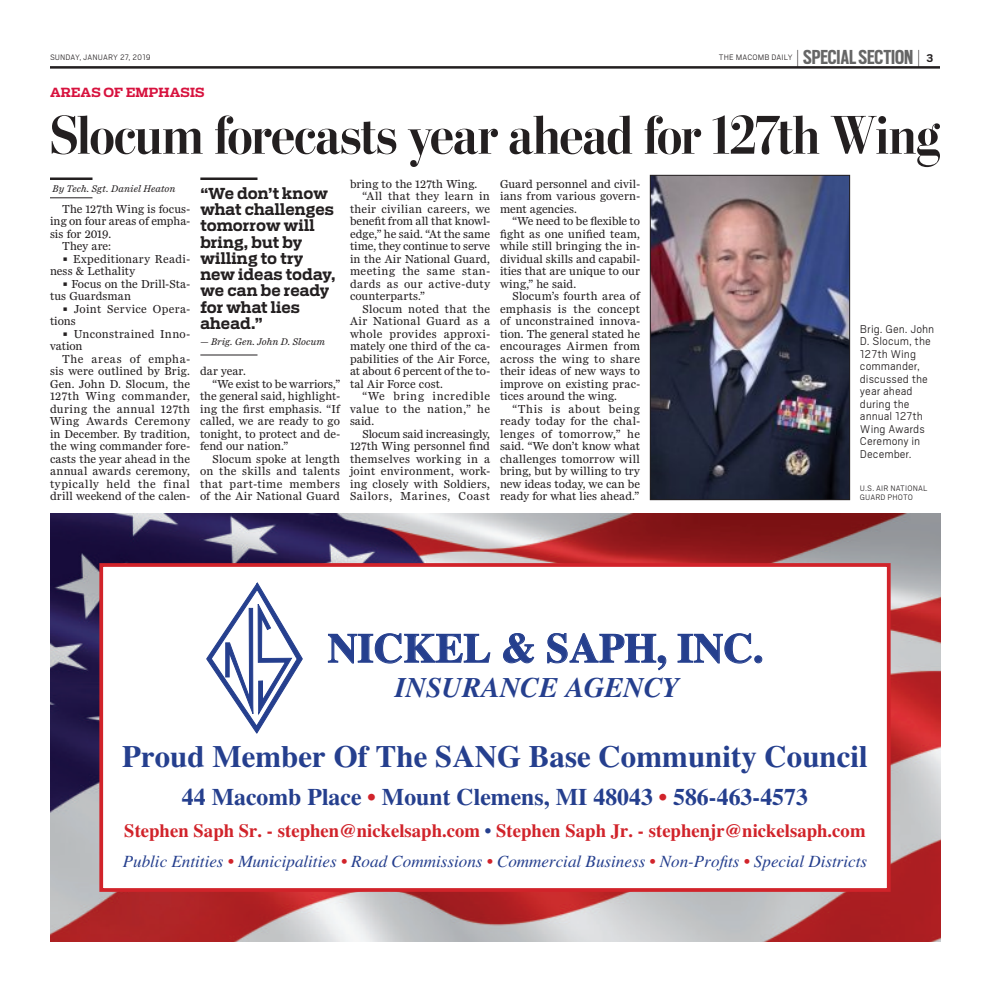
<style>
.page{position:relative;width:990px;height:990px;background:#fff}
.page>*{position:absolute;margin:0;border:0;box-sizing:border-box;transform-origin:0 0}
.t1{font:700 54.5px "Stilson Display";letter-spacing:-.01em;color:#231f20}
.t2{font:700 41.38px "Times";color:#253f8e}
.t3{font:700 31px "Times";color:#253f8e}
.t4{font:italic 700 28.25px "Times";color:#253f8e}
.t5{font:700 23.75px "Times";color:#253f8e}
.t6{font:700 22.5px "Scout Cond";color:#666}
.t7{font:700 18.75px "Times";color:#d1232a}
.t8{font:italic 17px "Times";color:#253f8e}
.t9{font:700 15px/16.2px "Receiver";letter-spacing:.005em;color:#231f20}
.t10{font:300 12.5px/12.5px "Cub Scout";color:#231f20}
.t11{font:700 12.5px "Receiver";letter-spacing:.01em;color:#d7123e}
.t12{font:12px/12.5px "Miller Daily Two";letter-spacing:.015em;color:#231f20}
.t13{font:12px "Miller Daily Two";letter-spacing:-.005em;color:#231f20}
.t14{font:12px "Miller Daily Two";letter-spacing:.035em;color:#231f20}
.t15{font:12px "Miller Daily Two";letter-spacing:.04em;color:#231f20}
.t16{font:12px "Miller Daily Two";letter-spacing:.055em;color:#231f20}
.t17{font:12px "Miller Daily Two";letter-spacing:.045em;color:#231f20}
.t18{font:12px "Miller Daily Two";letter-spacing:.05em;color:#231f20}
.t19{font:italic 10px "Miller Daily Two";letter-spacing:.015em;color:#231f20}
.t20{font:300 8.75px/8.8px "Cub Scout";letter-spacing:.01em;color:#231f20}
.s1{font-family:"Cub Scout";font-weight:300;font-size:21.5px;color:#231f20}
.s2{font-family:"Cub Scout";font-size:12.5px;color:#231f20}
.s3{font-weight:400;color:#d1232a}
.s4{font-weight:400;color:#253f8e}
.s5{color:#d1232a}
</style>
<div class="page">
<hr style="left:50px;top:178px;width:42px;height:2px;background:#231f20">
<hr style="left:50px;top:198px;width:42px;height:1px;background:#231f20">
<img style="left:652px;top:177px;width:196px;height:321px">
<div style="left:650px;top:175px;width:200px;height:325px;border:1px solid #231f20"></div>
<hr style="left:200px;top:178px;width:58px;height:2px;background:#231f20">
<hr style="left:200px;top:355px;width:58px;height:1px;background:#231f20">
<img style="left:50px;top:514px;width:890px;height:427px">
<div style="left:101px;top:565px;width:788px;height:325px;background:#fff"></div>
<div style="left:99px;top:563px;width:792px;height:329px;border:4px solid #d1232a"></div>
<svg style="left:206px;top:582px;width:97px;height:152px"></svg>
<svg style="left:328px;top:633px;width:163px;height:31px"></svg>
<svg style="left:503px;top:633px;width:32px;height:31px"></svg>
<svg style="left:547px;top:633px;width:120px;height:38px"></svg>
<svg style="left:677px;top:633px;width:86px;height:31px"></svg>
<hr style="left:50px;top:66px;width:890px;height:3px;background:#231f20">
<p class="t20" style="left:50px;top:54px;width:102px">SUNDAY, JANUARY 27, 2019</p>
<p class="t20" style="left:719px;top:54px;width:75px">THE MACOMB DAILY</p>
<p class="t6" style="left:796px;top:43px;width:139px"><span class="s1">|</span> SPECIALSECTION <span class="s1">|</span> <span class="s2">3</span></p>
<p class="t11" style="left:50px;top:88px;width:156px">AREAS OF EMPHASIS</p>
<p class="t1" style="left:50px;top:116px;width:891px">Slocum forecasts year ahead for 127th Wing</p>
<p class="t19" style="left:53px;top:183px;width:124px">By Tech. Sgt. Daniel Heaton</p>
<p class="t12" style="left:62px;top:203px;width:129px">The 127th Wing is focus-</p>
<p class="t12" style="left:50px;top:216px;width:142px">ing on four areas of empha-</p>
<p class="t12" style="left:50px;top:228px;width:63px">sis for 2019.</p>
<p class="t12" style="left:62px;top:241px;width:51px">They are:</p>
<p class="t12" style="left:50px;top:253px;width:142px;text-indent:12px">• Expeditionary Readi&shy;ness &amp; Lethality</p>
<p class="t12" style="left:50px;top:278px;width:142px;text-indent:12px">• Focus on the Drill-Sta&shy;tus Guardsman</p>
<p class="t12" style="left:50px;top:303px;width:141px;text-indent:12px">• Joint Service Opera&shy;tions</p>
<p class="t12" style="left:62px;top:328px;width:129px">• Unconstrained Inno-</p>
<p class="t12" style="left:50px;top:341px;width:34px">vation</p>
<p class="t18" style="left:62px;top:354px;width:129px">The areas of empha-</p>
<p class="t12" style="left:50px;top:366px;width:142px">sis were outlined by Brig.</p>
<p class="t12" style="left:50px;top:378px;width:142px">Gen. John D. Slocum, the</p>
<p class="t17" style="left:50px;top:392px;width:142px">127th Wing commander,</p>
<p class="t15" style="left:50px;top:404px;width:142px">during the annual 127th</p>
<p class="t15" style="left:50px;top:417px;width:142px">Wing Awards Ceremony</p>
<p class="t12" style="left:50px;top:428px;width:142px">in December. By tradition,</p>
<p class="t12" style="left:50px;top:441px;width:142px">the wing commander fore-</p>
<p class="t12" style="left:50px;top:453px;width:141px">casts the year ahead in the</p>
<p class="t12" style="left:50px;top:466px;width:141px">annual awards ceremony,</p>
<p class="t18" style="left:50px;top:479px;width:142px">typically held the final</p>
<p class="t12" style="left:50px;top:491px;width:141px">drill weekend of the calen-</p>
<p class="t9" style="left:200px;top:186px;width:137px">“We don’t know what challenges tomorrow will bring, but by willing to try new ideas today, we can be ready for what lies ahead.”</p>
<p class="t19" style="left:200px;top:337px;width:126px">— Brig. Gen. John D. Slocum</p>
<p class="t12" style="left:200px;top:366px;width:47px">dar year.</p>
<p class="t12" style="left:212px;top:378px;width:129px">“We exist to be warriors,”</p>
<p class="t12" style="left:200px;top:391px;width:142px">the general said, highlight-</p>
<p class="t12" style="left:200px;top:403px;width:141px">ing the first emphasis. “If</p>
<p class="t12" style="left:200px;top:416px;width:142px">called, we are ready to go</p>
<p class="t12" style="left:200px;top:428px;width:142px">tonight, to protect and de-</p>
<p class="t12" style="left:200px;top:441px;width:90px">fend our nation.”</p>
<p class="t12" style="left:212px;top:453px;width:129px">Slocum spoke at length</p>
<p class="t14" style="left:200px;top:467px;width:141px">on the skills and talents</p>
<p class="t15" style="left:200px;top:479px;width:142px">that part-time members</p>
<p class="t12" style="left:200px;top:491px;width:142px">of the Air National Guard</p>
<p class="t12" style="left:350px;top:178px;width:129px">bring to the 127th Wing.</p>
<p class="t14" style="left:362px;top:192px;width:129px">“All that they learn in</p>
<p class="t12" style="left:350px;top:203px;width:142px">their civilian careers, we</p>
<p class="t12" style="left:350px;top:216px;width:142px">benefit from all that knowl-</p>
<p class="t12" style="left:350px;top:228px;width:141px">edge,” he said. “At the same</p>
<p class="t12" style="left:350px;top:241px;width:141px">time, they continue to serve</p>
<p class="t12" style="left:350px;top:253px;width:142px">in the Air National Guard,</p>
<p class="t17" style="left:350px;top:267px;width:142px">meeting the same stan-</p>
<p class="t14" style="left:350px;top:279px;width:142px">dards as our active-duty</p>
<p class="t12" style="left:350px;top:291px;width:76px">counterparts.”</p>
<p class="t12" style="left:362px;top:303px;width:129px">Slocum noted that the</p>
<p class="t12" style="left:350px;top:316px;width:142px">Air National Guard as a</p>
<p class="t12" style="left:350px;top:328px;width:141px">whole provides approxi-</p>
<p class="t12" style="left:350px;top:341px;width:142px">mately one third of the ca-</p>
<p class="t12" style="left:350px;top:353px;width:142px">pabilities of the Air Force,</p>
<p class="t13" style="left:350px;top:367px;width:142px">at about 6 percent of the to-</p>
<p class="t12" style="left:350px;top:378px;width:95px">tal Air Force cost.</p>
<p class="t16" style="left:362px;top:392px;width:129px">“We bring incredible</p>
<p class="t12" style="left:350px;top:403px;width:141px">value to the nation,” he</p>
<p class="t12" style="left:350px;top:416px;width:26px">said.</p>
<p class="t13" style="left:362px;top:429px;width:129px">Slocum said increasingly,</p>
<p class="t12" style="left:350px;top:441px;width:142px">127th Wing personnel find</p>
<p class="t12" style="left:350px;top:453px;width:141px">themselves working in a</p>
<p class="t12" style="left:350px;top:466px;width:141px">joint environment, work-</p>
<p class="t12" style="left:350px;top:478px;width:142px">ing closely with Soldiers,</p>
<p class="t16" style="left:350px;top:492px;width:142px">Sailors, Marines, Coast</p>
<p class="t12" style="left:500px;top:178px;width:142px">Guard personnel and civil-</p>
<p class="t12" style="left:500px;top:191px;width:142px">ians from various govern-</p>
<p class="t13" style="left:500px;top:204px;width:78px">ment agencies.</p>
<p class="t12" style="left:512px;top:216px;width:129px">“We need to be flexible to</p>
<p class="t12" style="left:500px;top:228px;width:142px">fight as one unified team,</p>
<p class="t12" style="left:500px;top:241px;width:142px">while still bringing the in-</p>
<p class="t12" style="left:500px;top:253px;width:142px">dividual skills and capabil-</p>
<p class="t12" style="left:500px;top:266px;width:141px">ities that are unique to our</p>
<p class="t12" style="left:500px;top:278px;width:78px">wing,” he said.</p>
<p class="t12" style="left:512px;top:291px;width:129px">Slocum’s fourth area of</p>
<p class="t12" style="left:500px;top:303px;width:141px">emphasis is the concept</p>
<p class="t12" style="left:500px;top:316px;width:142px">of unconstrained innova-</p>
<p class="t12" style="left:500px;top:328px;width:141px">tion. The general stated he</p>
<p class="t12" style="left:500px;top:341px;width:141px">encourages Airmen from</p>
<p class="t12" style="left:500px;top:353px;width:141px">across the wing to share</p>
<p class="t12" style="left:500px;top:366px;width:142px">their ideas of new ways to</p>
<p class="t12" style="left:500px;top:378px;width:142px">improve on existing prac-</p>
<p class="t12" style="left:500px;top:391px;width:119px">tices around the wing.</p>
<p class="t16" style="left:512px;top:404px;width:129px">“This is about being</p>
<p class="t12" style="left:500px;top:416px;width:141px">ready today for the chal-</p>
<p class="t12" style="left:500px;top:428px;width:141px">lenges of tomorrow,” he</p>
<p class="t13" style="left:500px;top:442px;width:142px">said. “We don’t know what</p>
<p class="t12" style="left:500px;top:453px;width:142px">challenges tomorrow will</p>
<p class="t12" style="left:500px;top:466px;width:141px">bring, but by willing to try</p>
<p class="t12" style="left:500px;top:478px;width:142px">new ideas today, we can be</p>
<p class="t12" style="left:500px;top:491px;width:141px">ready for what lies ahead.”</p>
<p class="t2" style="left:328px;top:624px;width:437px">NICKEL &amp; SAPH, INC.</p>
<p class="t4" style="left:395px;top:671px;width:287px">INSURANCE AGENCY</p>
<p class="t10" style="left:860px;top:323px;width:76px">Brig. Gen. John<br>D. Slocum, the<br>127th Wing commander, discussed the year ahead during the annual 127th<br>Wing Awards<br>Ceremony in<br>December.</p>
<p class="t20" style="left:860px;top:485px;width:69px">U.S. AIR NATIONAL<br>GUARD PHOTO</p>
<p class="t3" style="left:122px;top:738px;width:747px">Proud Member Of The SANG Base Community Council</p>
<p class="t5" style="left:182px;top:783px;width:628px">44 Macomb Place <span class="s3">•</span> Mount Clemens, MI 48043 <span class="s3">•</span> 586-463-4573</p>
<p class="t7" style="left:124px;top:819px;width:743px">Stephen Saph Sr. - stephen@nickelsaph.com <span class="s4">•</span> Stephen Saph Jr. - stephenjr@nickelsaph.com</p>
<p class="t8" style="left:123px;top:851px;width:746px">Public Entities <span class="s5">•</span> Municipalities <span class="s5">•</span> Road Commissions <span class="s5">•</span> Commercial Business <span class="s5">•</span> Non-Profits <span class="s5">•</span> Special Districts</p>
</div>
